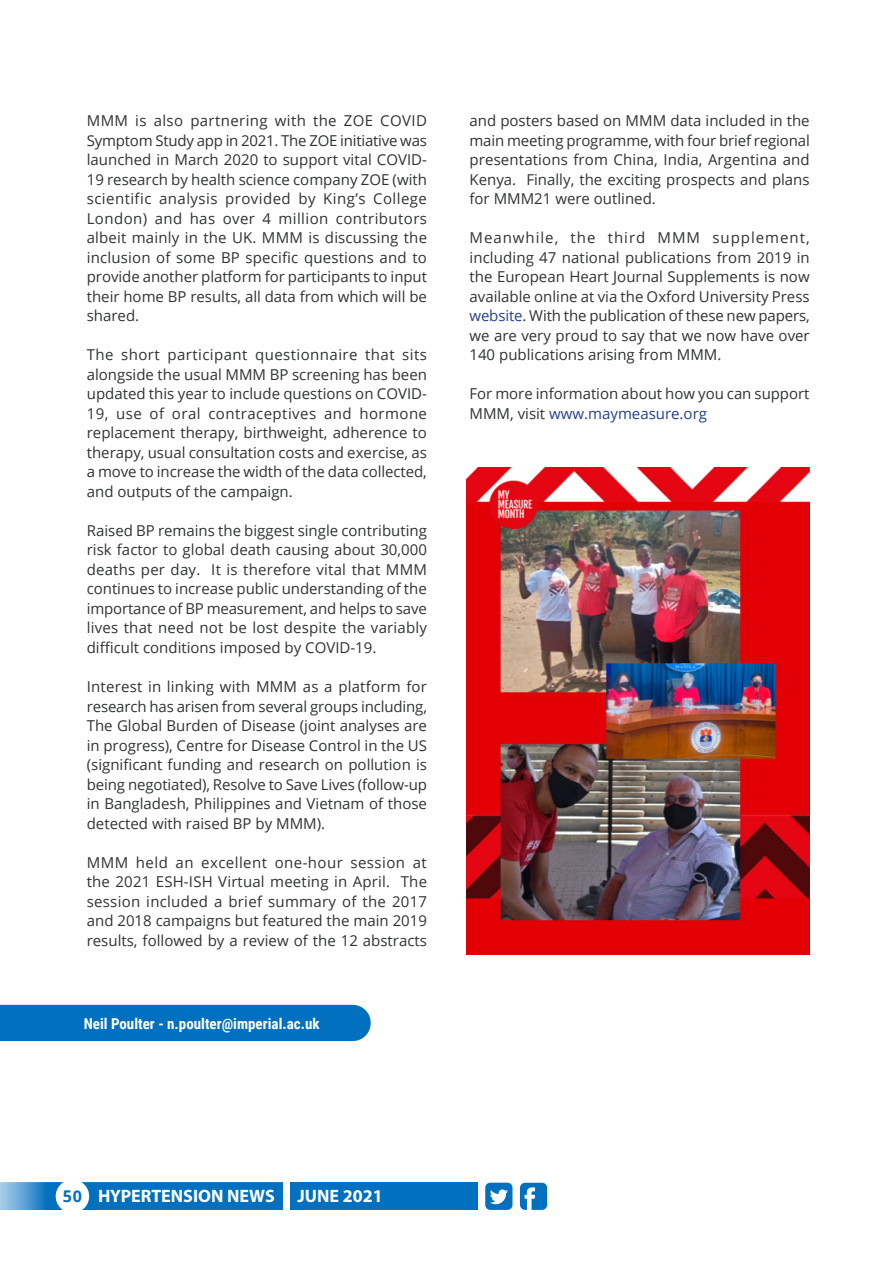
<style>
.page{position:relative;width:893px;height:1263px;background:#fff}
.page>*{position:absolute;margin:0;border:0;box-sizing:border-box;transform-origin:0 0}
.t1{font:700 18px "Myriad Pro";color:#fff}
.Body_text_justified{font:15px/19.5px "Open Sans";color:#303333;text-align:justify}
.Author___Email_-_BLU{font:700 15px "Roboto Condensed";color:#fff}
.s1{color:#253f8e}
.s2{color:#2f3232}
.s3{font-family:"Open Sans";font-size:16.2px;color:#0070bf}
</style>
<div class="page">
<div style="left:290px;top:1183px;width:188px;height:27px;background:#0070bf"></div>
<svg style="left:0;top:1183px;width:283px;height:27px;background:#1179c3"></svg>
<div style="left:56px;top:1179px;width:33px;height:34px;background:#fff;border-radius:50%"></div>
<svg style="left:485px;top:1183px;width:27px;height:27px"></svg>
<svg style="left:520px;top:1183px;width:27px;height:27px"></svg>
<div style="left:0;top:1005px;width:371px;height:36px;background:#0070bf"></div>
<img style="left:466px;top:468px;width:344px;height:486px">
<p class="Body_text_justified" style="left:87px;top:111px;width:342px">MMM is also partnering with the ZOE COVID Symptom Study app in 2021. The ZOE initiative was launched in March 2020 to support vital COVID-19 research by health science company ZOE (with scientific analysis provided by King’s College London) and has over 4 million contributors albeit mainly in the UK. MMM is discussing the inclusion of some BP specific questions and to provide another platform for participants to input their home BP results, all data from which will be shared.</p>
<p class="Body_text_justified" style="left:87px;top:345px;width:342px">The short participant questionnaire that sits alongside the usual MMM BP screening has been updated this year to include questions on COVID-19, use of oral contraceptives and hormone replacement therapy, birthweight, adherence to therapy, usual consultation costs and exercise, as a move to increase the width of the data collected, and outputs of the campaign.</p>
<p class="Body_text_justified" style="left:87px;top:520px;width:342px">Raised BP remains the biggest single contributing risk factor to global death causing about 30,000 deaths per day. It is therefore vital that MMM continues to increase public understanding of the importance of BP measurement, and helps to save lives that need not be lost despite the variably difficult conditions imposed by COVID-19.</p>
<p class="Body_text_justified" style="left:87px;top:676px;width:342px">Interest in linking with MMM as a platform for research has arisen from several groups including, The Global Burden of Disease (joint analyses are in progress), Centre for Disease Control in the US (significant funding and research on pollution is being negotiated), Resolve to Save Lives (follow-up in Bangladesh, Philippines and Vietnam of those detected with raised BP by MMM).</p>
<p class="Body_text_justified" style="left:87px;top:852px;width:342px">MMM held an excellent one-hour session at the 2021 ESH-ISH Virtual meeting in April. The session included a brief summary of the 2017 and 2018 campaigns but featured the main 2019 results, followed by a review of the 12 abstracts</p>
<p class="Author___Email_-_BLU" style="left:84px;top:1013px;width:238px">Neil Poulter - n.poulter@imperial.ac.uk</p>
<p class="Body_text_justified" style="left:469px;top:111px;width:342px">and posters based on MMM data included in the main meeting programme, with four brief regional presentations from China, India, Argentina and Kenya. Finally, the exciting prospects and plans for MMM21 were outlined.</p>
<p class="Body_text_justified" style="left:469px;top:228px;width:342px">Meanwhile, the third MMM supplement, including 47 national publications from 2019 in the European Heart Journal Supplements is now available online at via the Oxford University Press <span class="s1">website</span>. <span class="s2">With the publication of these new papers, we are very proud to say that we now have over 140 publications arising from MMM.</span></p>
<p class="Body_text_justified" style="left:469px;top:384px;width:342px">For more information about how you can support<br>MMM, visit <span class="s1">www.maymeasure.org</span></p>
<p class="t1" style="left:63px;top:1184px;width:213px"><span class="s3">50</span> HYPERTENSION NEWS</p>
<p class="t1" style="left:297px;top:1184px;width:87px">JUNE 2021</p>
</div>
